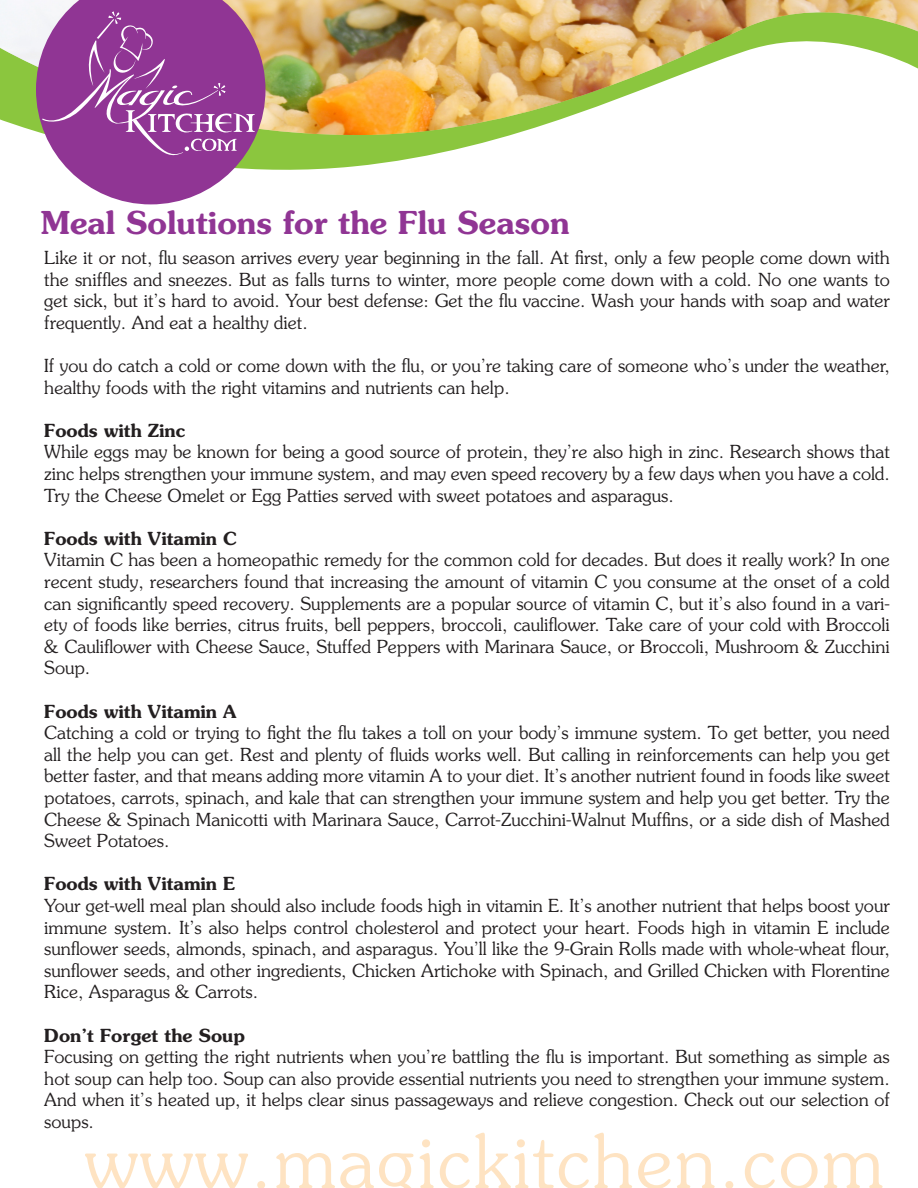
<style>
.page{position:relative;width:918px;height:1188px;background:#fff}
.page>*{position:absolute;margin:0;border:0;box-sizing:border-box;transform-origin:0 0}
.t1{font:300 73.5px "Souvenir";letter-spacing:.03em;color:#fee3c2}
.t2{font:600 31.5px "Souvenir";color:#903594}
.t3{font:300 18px/21.6px "Souvenir";color:#231f20;text-align:justify}
.t4{font:600 18px "Souvenir";color:#231f20}
</style>
<div class="page">
<svg style="left:266px;top:137px;width:238px;height:33px;fill:#8bc63e"></svg>
<img style="left:0;top:0;width:918px;height:136px">
<svg style="left:36px;top:0;width:230px;height:204px;fill:#903594"></svg>
<svg style="left:42px;top:11px;width:213px;height:147px;background:#9c4c9e"></svg>
<p class="t2" style="left:41px;top:202px;width:530px">Meal Solutions for the Flu Season</p>
<p class="t3" style="left:44px;top:247px;width:847px">Like it or not, flu season arrives every year beginning in the fall. At first, only a few people come down with the sniffles and sneezes. But as falls turns to winter, more people come down with a cold. No one wants to get sick, but it’s hard to avoid. Your best defense: Get the flu vaccine. Wash your hands with soap and water frequently. And eat a healthy diet.</p>
<p class="t3" style="left:44px;top:355px;width:847px">If you do catch a cold or come down with the flu, or you’re taking care of someone who’s under the weather, healthy foods with the right vitamins and nutrients can help.</p>
<p class="t4" style="left:44px;top:419px;width:142px">Foods with Zinc</p>
<p class="t3" style="left:44px;top:441px;width:847px">While eggs may be known for being a good source of protein, they’re also high in zinc. Research shows that zinc helps strengthen your immune system, and may even speed recovery by a few days when you have a cold.<br>Try the Cheese Omelet or Egg Patties served with sweet potatoes and asparagus.</p>
<p class="t4" style="left:44px;top:527px;width:194px">Foods with Vitamin C</p>
<p class="t3" style="left:44px;top:549px;width:847px">Vitamin C has been a homeopathic remedy for the common cold for decades. But does it really work? In one recent study, researchers found that increasing the amount of vitamin C you consume at the onset of a cold can significantly speed recovery. Supplements are a popular source of vitamin C, but it’s also found in a vari&shy;ety of foods like berries, citrus fruits, bell peppers, broccoli, cauliflower. Take care of your cold with Broccoli &amp; Cauliflower with Cheese Sauce, Stuffed Peppers with Marinara Sauce, or Broccoli, Mushroom &amp; Zucchini Soup.</p>
<p class="t4" style="left:44px;top:699px;width:194px">Foods with Vitamin A</p>
<p class="t3" style="left:44px;top:722px;width:847px">Catching a cold or trying to fight the flu takes a toll on your body’s immune system. To get better, you need all the help you can get. Rest and plenty of fluids works well. But calling in reinforcements can help you get better faster, and that means adding more vitamin A to your diet. It’s another nutrient found in foods like sweet potatoes, carrots, spinach, and kale that can strengthen your immune system and help you get better. Try the Cheese &amp; Spinach Manicotti with Marinara Sauce, Carrot-Zucchini-Walnut Muffins, or a side dish of Mashed Sweet Potatoes.</p>
<p class="t4" style="left:44px;top:872px;width:192px">Foods with Vitamin E</p>
<p class="t3" style="left:44px;top:895px;width:847px">Your get-well meal plan should also include foods high in vitamin E. It’s another nutrient that helps boost your immune system. It’s also helps control cholesterol and protect your heart. Foods high in vitamin E include sunflower seeds, almonds, spinach, and asparagus. You’ll like the 9-Grain Rolls made with whole-wheat flour, sunflower seeds, and other ingredients, Chicken Artichoke with Spinach, and Grilled Chicken with Florentine Rice, Asparagus &amp; Carrots.</p>
<p class="t4" style="left:44px;top:1023px;width:202px">Don’t Forget the Soup</p>
<p class="t3" style="left:44px;top:1046px;width:847px">Focusing on getting the right nutrients when you’re battling the flu is important. But something as simple as hot soup can help too. Soup can also provide essential nutrients you need to strengthen your immune system.<br>And when it’s heated up, it helps clear sinus passageways and relieve congestion. Check out our selection of soups.</p>
<p class="t1" style="left:85px;top:1118px;width:800px">www.magickitchen.com</p>
</div>
